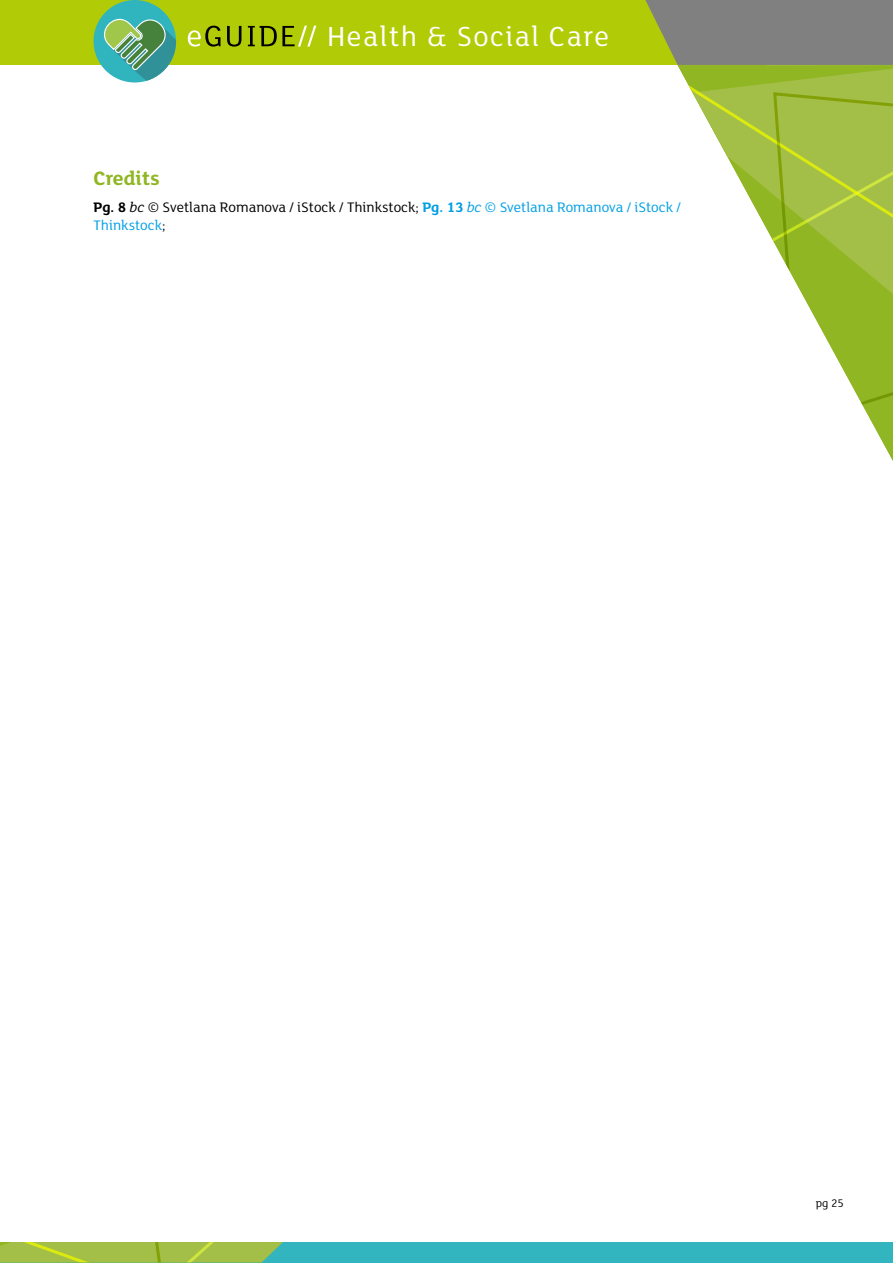
<style>
.page{position:relative;width:893px;height:1263px;background:#fff}
.page>*{position:absolute;margin:0;border:0;box-sizing:border-box;transform-origin:0 0}
.t1{font:30px "FS Lola";letter-spacing:.05em;color:#fff}
.t2{font:700 21px "FS Lola";color:#90b623}
.t3{font:15px/18px "FS Lola";color:#000}
.t4{font:12px "FS Lola";color:#000}
.s1{font-weight:700}
.s2{font-style:italic}
.s3{font-weight:700;color:#009fe3}
.s4{font-style:italic;color:#009fe3}
.s5{color:#009fe3}
</style>
<div class="page">
<div style="left:0;top:0;width:893px;height:65px;background:#b2cb07"></div>
<svg style="left:645px;top:0;width:248px;height:65px;background:#838577"></svg>
<svg style="left:188px;top:26px;width:32px;height:21px"></svg>
<svg style="left:227px;top:26px;width:14px;height:21px"></svg>
<svg style="left:248px;top:26px;width:68px;height:21px"></svg>
<div style="left:0;top:1242px;width:893px;height:21px;background:#33b5bf"></div>
<svg style="left:678px;top:65px;width:215px;height:391px"></svg>
<svg style="left:771px;top:91px;width:122px;height:336px"></svg>
<svg style="left:0;top:1242px;width:283px;height:20px;background:#a1c048"></svg>
<div style="left:94px;top:0;width:82px;height:83px;background:#30b5bf;border-radius:50%"></div>
<svg style="left:98px;top:11px;width:78px;height:70px"></svg>
<h1 class="t1" style="left:327px;top:16px;width:283px">Health &amp; Social Care</h1>
<h2 class="t2" style="left:94px;top:164px;width:68px">Credits</h2>
<p class="t3" style="left:94px;top:197px;width:589px"><span class="s1">Pg. 8</span> <span class="s2">bc</span> © Svetlana Romanova / iStock / Thinkstock; <span class="s3">Pg. 13</span> <span class="s4">bc</span> <span class="s5">© Svetlana Romanova / iStock /<br>Thinkstock</span>;</p>
<p class="t4" style="left:816px;top:1195px;width:29px">pg 25</p>
</div>
